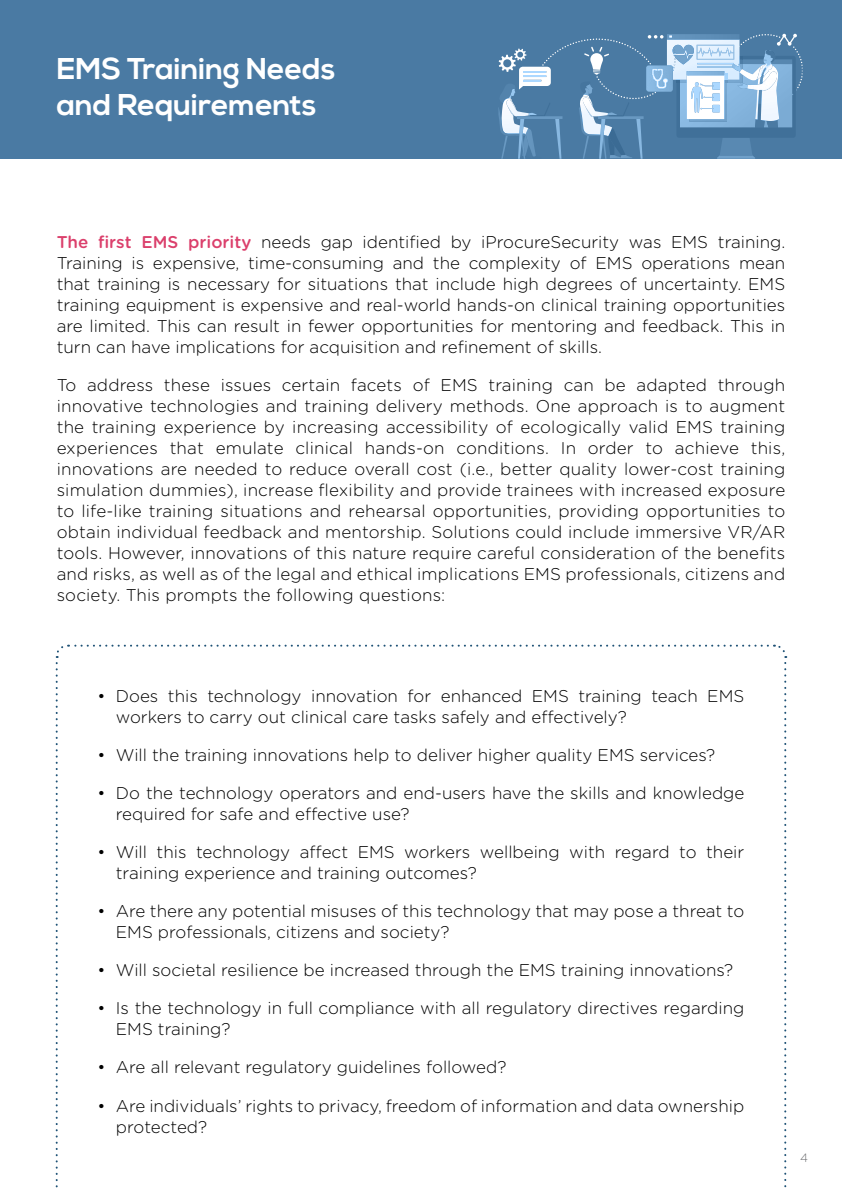
<style>
.page{position:relative;width:842px;height:1191px;background:#fff}
.page>*{position:absolute;margin:0;border:0;box-sizing:border-box;transform-origin:0 0}
.t1{font:700 30px/36px "Nexa";color:#fff}
.t2{font:300 17px/21px "Gotham Rounded";color:#000}
.t3{font:300 12px "Gotham Rounded";color:#6d6e71}
.s1{font-weight:500;color:#db406c}
</style>
<div class="page">
<div style="left:0;top:0;width:842px;height:159px;background:#4a7aa3"></div>
<svg style="left:498px;top:38px;width:150px;height:121px"></svg>
<svg style="left:667px;top:34px;width:129px;height:125px"></svg>
<img style="left:621px;top:35px;width:55px;height:27px">
<img style="left:743px;top:34px;width:54px;height:14px">
<svg style="left:774px;top:644px;width:12px;height:544px"></svg>
<h1 class="t1" style="left:57px;top:52px;width:280px">EMS Training Needs and Requirements</h1>
<p class="t2" style="left:57px;top:231px;width:730px;text-align:justify"><span class="s1">The first EMS priority</span> needs gap identified by iProcureSecurity was EMS training.<br>Training is expensive, time-consuming and the complexity of EMS operations mean that training is necessary for situations that include high degrees of uncertainty. EMS training equipment is expensive and real-world hands-on clinical training opportunities are limited. This can result in fewer opportunities for mentoring and feedback. This in turn can have implications for acquisition and refinement of skills.</p>
<p class="t2" style="left:57px;top:374px;width:730px;text-align:justify">To address these issues certain facets of EMS training can be adapted through innovative technologies and training delivery methods. One approach is to augment the training experience by increasing accessibility of ecologically valid EMS training experiences that emulate clinical hands-on conditions. In order to achieve this, innovations are needed to reduce overall cost (i.e., better quality lower-cost training simulation dummies), increase flexibility and provide trainees with increased exposure to life-like training situations and rehearsal opportunities, providing opportunities to obtain individual feedback and mentorship. Solutions could include immersive VR/AR tools. However, innovations of this nature require careful consideration of the benefits and risks, as well as of the legal and ethical implications EMS professionals, citizens and society. This prompts the following questions:</p>
<p class="t2" style="left:116px;top:685px;width:630px;text-indent:-18px">• Does this technology innovation for enhanced EMS training teach EMS workers to carry out clinical care tasks safely and effectively?</p>
<p class="t2" style="left:98px;top:744px;width:619px">• Will the training innovations help to deliver higher quality EMS services?</p>
<p class="t2" style="left:116px;top:782px;width:630px;text-indent:-18px">• Do the technology operators and end-users have the skills and knowledge required for safe and effective use?</p>
<p class="t2" style="left:116px;top:841px;width:630px;text-indent:-18px">• Will this technology affect EMS workers wellbeing with regard to their training experience and training outcomes?</p>
<p class="t2" style="left:116px;top:900px;width:630px;text-indent:-18px">• Are there any potential misuses of this technology that may pose a threat to<br>EMS professionals, citizens and society?</p>
<p class="t2" style="left:98px;top:959px;width:637px">• Will societal resilience be increased through the EMS training innovations?</p>
<p class="t2" style="left:116px;top:997px;width:630px;text-indent:-18px">• Is the technology in full compliance with all regulatory directives regarding<br>EMS training?</p>
<p class="t2" style="left:98px;top:1056px;width:410px">• Are all relevant regulatory guidelines followed?</p>
<p class="t2" style="left:116px;top:1094px;width:630px;text-indent:-18px">• Are individuals’ rights to privacy, freedom of information and data ownership protected?</p>
<p class="t3" style="left:800px;top:1149px;width:9px">4</p>
</div>
